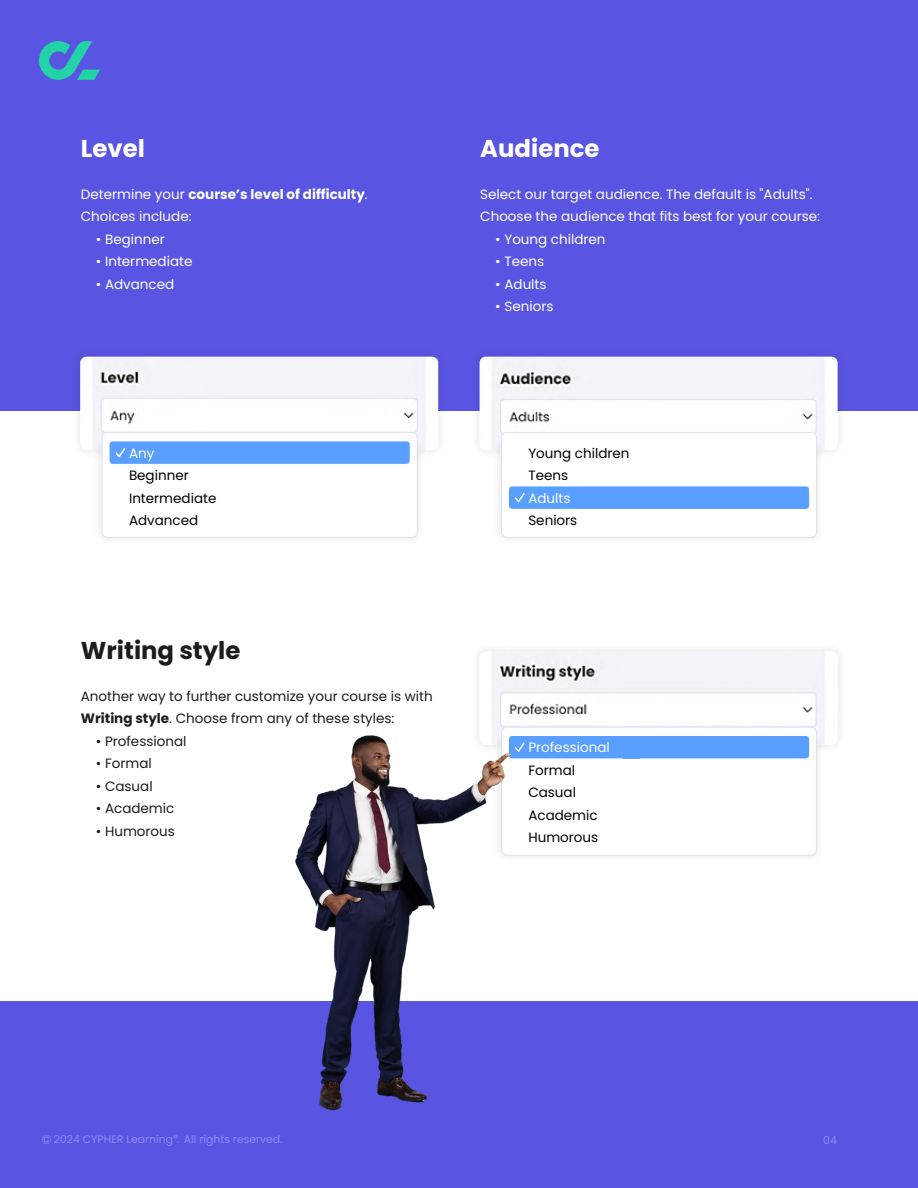
<style>
.page{position:relative;width:918px;height:1188px;background:#fff}
.page>*{position:absolute;margin:0;border:0;box-sizing:border-box;transform-origin:0 0}
.t1{font:700 24.3px "Poppins";color:#fff}
.t2{font:700 24.3px "Poppins";color:#1c1c1c}
.t3{font:13.5px/22.5px "Poppins";color:#fff}
.t4{font:13.5px/22.5px "Poppins";color:#1c1c1c}
.t5{font:13.5px/22.5px "Poppins";color:#000}
.t6{font:10.8px "Poppins";color:#8a8aff}
.s1{font-weight:700}
.s2{font-size:13.05px}
.s3{font-family:"Koz Go Pr 6 N"}
</style>
<div class="page">
<div style="left:0;top:0;width:918px;height:411px;background:#5955e2"></div>
<div style="left:0;top:1002px;width:918px;height:186px;background:#5955e2"></div>
<img style="left:78px;top:356px;width:362px;height:96px">
<svg style="left:39px;top:41px;width:61px;height:39px"></svg>
<img style="left:80px;top:357px;width:358px;height:93px">
<img style="left:90px;top:434px;width:339px;height:105px">
<div style="left:102px;top:433px;width:315px;height:104px;background:#fff;border-radius:5px"></div>
<div style="left:102px;top:432px;width:316px;height:106px;border:1px solid #e3e3ed;border-radius:5px"></div>
<div style="left:110px;top:441px;width:300px;height:23px;background:#589fff;border-radius:3px"></div>
<svg style="left:115px;top:448px;width:11px;height:10px"></svg>
<img style="left:480px;top:651px;width:358px;height:94px">
<img style="left:521px;top:727px;width:309px;height:130px">
<div style="left:501px;top:727px;width:316px;height:128px;background:#fff;border-radius:6px"></div>
<div style="left:501px;top:727px;width:316px;height:129px;border:1px solid #e3e3ed;border-radius:6px"></div>
<div style="left:509px;top:736px;width:300px;height:22px;background:#589fff;border-radius:3px"></div>
<svg style="left:521px;top:742px;width:4px;height:7px"></svg>
<img style="left:477px;top:356px;width:363px;height:96px">
<img style="left:480px;top:357px;width:358px;height:93px">
<img style="left:489px;top:434px;width:340px;height:105px">
<div style="left:501px;top:433px;width:316px;height:104px;background:#fff;border-radius:5px"></div>
<div style="left:501px;top:432px;width:316px;height:106px;border:1px solid #e3e3ed;border-radius:5px"></div>
<div style="left:509px;top:486px;width:300px;height:23px;background:#589fff;border-radius:3px"></div>
<svg style="left:515px;top:493px;width:10px;height:10px"></svg>
<img style="left:283px;top:722px;width:238px;height:389px">
<h1 class="t1" style="left:81px;top:135px;width:66px">Level</h1>
<p class="t3" style="left:81px;top:183px;width:288px">Determine your <span class="s1">course’s level of difficulty</span>.<br>Choices include:</p>
<p class="t3" style="left:96px;top:228px;width:70px">• Beginner</p>
<p class="t3" style="left:96px;top:251px;width:98px">• Intermediate</p>
<p class="t3" style="left:96px;top:273px;width:80px">• Advanced</p>
<h1 class="t1" style="left:480px;top:135px;width:121px">Audience</h1>
<p class="t3" style="left:480px;top:183px;width:341px">Select our target audience. The default is "Adults".<br>Choose the audience that fits best for your course:</p>
<p class="t3" style="left:495px;top:228px;width:112px">• Young children</p>
<p class="t3" style="left:495px;top:251px;width:50px">• Teens</p>
<p class="t3" style="left:495px;top:273px;width:53px">• Adults</p>
<p class="t3" style="left:495px;top:296px;width:60px">• Seniors</p>
<p class="t3" style="left:129px;top:442px;width:27px">Any</p>
<p class="t5" style="left:129px;top:464px;width:89px">Beginner<br>Intermediate<br>Advanced</p>
<h1 class="t2" style="left:81px;top:637px;width:161px">Writing style</h1>
<p class="t4" style="left:81px;top:685px;width:353px">Another way to further customize your course is with<br><span class="s1">Writing style</span>. Choose from any of these styles:</p>
<p class="t4" style="left:96px;top:730px;width:92px">• Professional</p>
<p class="t4" style="left:96px;top:753px;width:57px">• Formal</p>
<p class="t4" style="left:96px;top:775px;width:58px">• Casual</p>
<p class="t4" style="left:96px;top:798px;width:80px">• Academic</p>
<p class="t4" style="left:96px;top:820px;width:81px">• Humorous</p>
<p class="t5" style="left:528px;top:442px;width:103px">Young children<br>Teens</p>
<p class="t3" style="left:528px;top:487px;width:44px">Adults</p>
<p class="t5" style="left:528px;top:509px;width:50px">Seniors</p>
<p class="t3" style="left:528px;top:736px;width:83px">Professional</p>
<p class="t5" style="left:528px;top:759px;width:71px">Formal<br>Casual<br>Academic<br>Humorous</p>
<p class="t6" style="left:42px;top:1133px;width:243px"><span class="s2">©</span> 2024 CYPHER Learning<span class="s3">®</span>. All rights reserved.</p>
<p class="t6" style="left:823px;top:1134px;width:15px">04</p>
</div>
